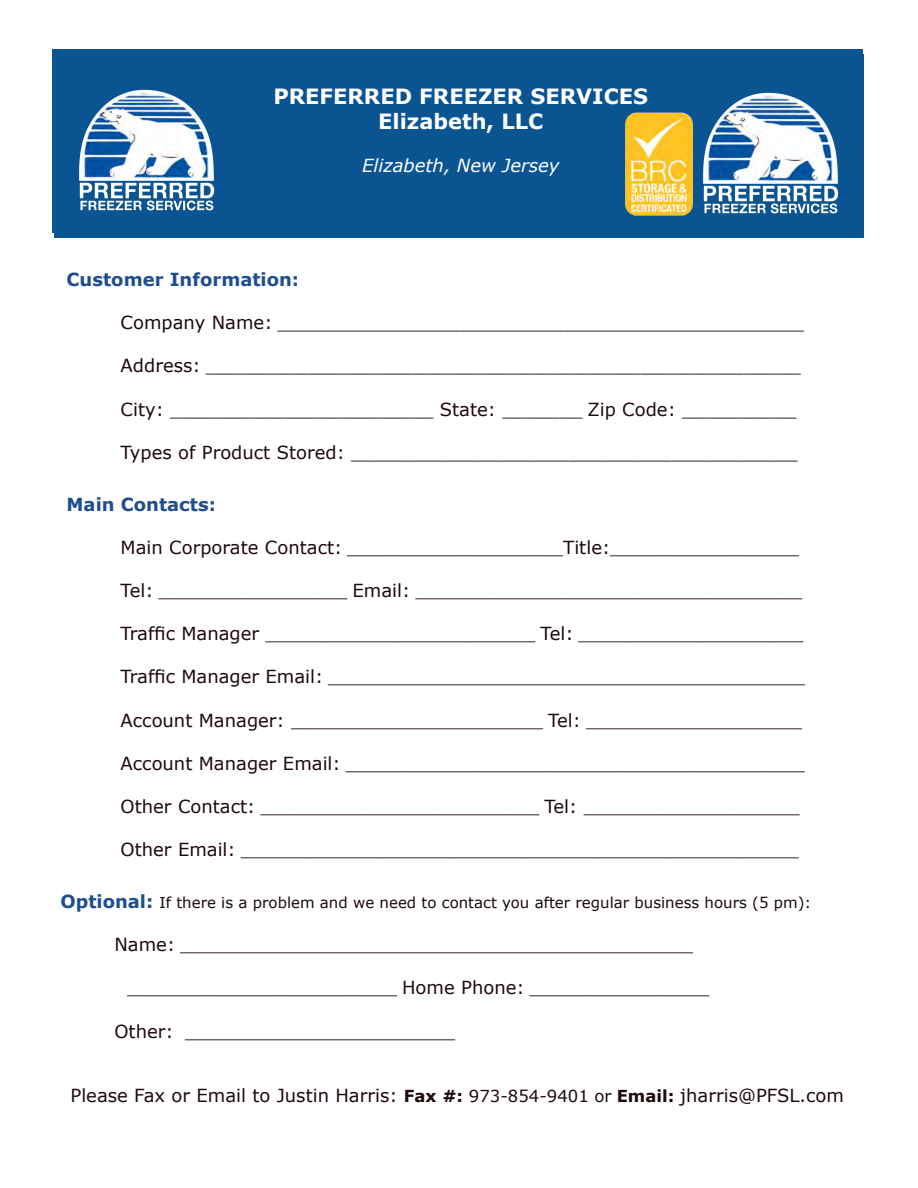
<style>
.page{position:relative;width:918px;height:1188px;background:#fff}
.page>*{position:absolute;margin:0;border:0;box-sizing:border-box;transform-origin:0 0}
.t1{font:700 21px "Verdana";color:#fff}
.t2{font:18px "Helvetica Neue";color:#1f090b}
.t3{font:18px "Verdana";color:#1f090b}
.t4{font:700 18px "Verdana";color:#1e4e90}
.t5{font:italic 18px "Verdana";color:#fff}
.t6{font:15px "Verdana";color:#1b090a}
.s1{font-family:"Verdana"}
.s2{font-weight:700;font-size:18px;color:#1e4e90}
.s3{font-weight:700;font-size:16.5px}
.s4{font-size:16.5px}
</style>
<div class="page">
<div style="left:54px;top:54px;width:810px;height:184px;background:#0b5492"></div>
<div style="left:52px;top:49px;width:810px;height:184px;background:#0b5492"></div>
<img style="left:79px;top:89px;width:136px;height:122px">
<img style="left:710px;top:92px;width:129px;height:122px">
<img style="left:625px;top:113px;width:85px;height:103px">
<p class="t1" style="left:273px;top:81px;width:376px">PREFERRED FREEZER SERVICES</p>
<p class="t1" style="left:378px;top:106px;width:167px">Elizabeth, LLC</p>
<p class="t5" style="left:362px;top:153px;width:199px">Elizabeth, New Jersey</p>
<p class="t4" style="left:67px;top:267px;width:234px">Customer Information:</p>
<p class="t3" style="left:121px;top:310px;width:685px">Company Name: ______________________________________________</p>
<p class="t3" style="left:121px;top:353px;width:682px">Address: ____________________________________________________</p>
<p class="t3" style="left:121px;top:397px;width:678px">City: _______________________ State: _______ Zip Code: __________</p>
<p class="t3" style="left:121px;top:440px;width:679px">Types of Product Stored: _______________________________________</p>
<p class="t4" style="left:67px;top:491px;width:151px">Main Contacts:</p>
<p class="t2" style="left:121px;top:532px;width:680px"><span class="s1">Main Corporate Contact:</span> ________________________<span class="s1">Title:</span>_____________________</p>
<p class="t2" style="left:121px;top:575px;width:683px"><span class="s1">Tel:</span> _____________________ <span class="s1">Email:</span> ___________________________________________</p>
<p class="t2" style="left:121px;top:618px;width:684px"><span class="s1">Traffic Manager</span> ______________________________ <span class="s1">Tel:</span> _________________________</p>
<p class="t2" style="left:121px;top:662px;width:686px"><span class="s1">Traffic Manager Email:</span> _____________________________________________________</p>
<p class="t2" style="left:121px;top:705px;width:683px"><span class="s1">Account Manager:</span> ____________________________ <span class="s1">Tel:</span> ________________________</p>
<p class="t2" style="left:121px;top:748px;width:686px"><span class="s1">Account Manager Email:</span> ___________________________________________________</p>
<p class="t2" style="left:121px;top:791px;width:681px"><span class="s1">Other Contact:</span> _______________________________ <span class="s1">Tel:</span> ________________________</p>
<p class="t2" style="left:121px;top:834px;width:680px"><span class="s1">Other Email:</span> ______________________________________________________________</p>
<p class="t6" style="left:60px;top:892px;width:752px"><span class="s2">Optional:</span> If there is a problem and we need to contact you after regular business hours (5 pm):</p>
<p class="t2" style="left:114px;top:929px;width:580px"><span class="s1">Name:</span> _________________________________________________________</p>
<p class="t2" style="left:127px;top:973px;width:584px">______________________________ <span class="s1">Home Phone:</span> ____________________</p>
<p class="t2" style="left:114px;top:1016px;width:342px"><span class="s1">Other:</span> ______________________________</p>
<p class="t3" style="left:70px;top:1083px;width:775px">Please Fax or Email to Justin Harris: <span class="s3">Fax #:</span> <span class="s4">973-854-9401 or</span> <span class="s3">Email:</span> jharris@PFSL.com</p>
</div>
